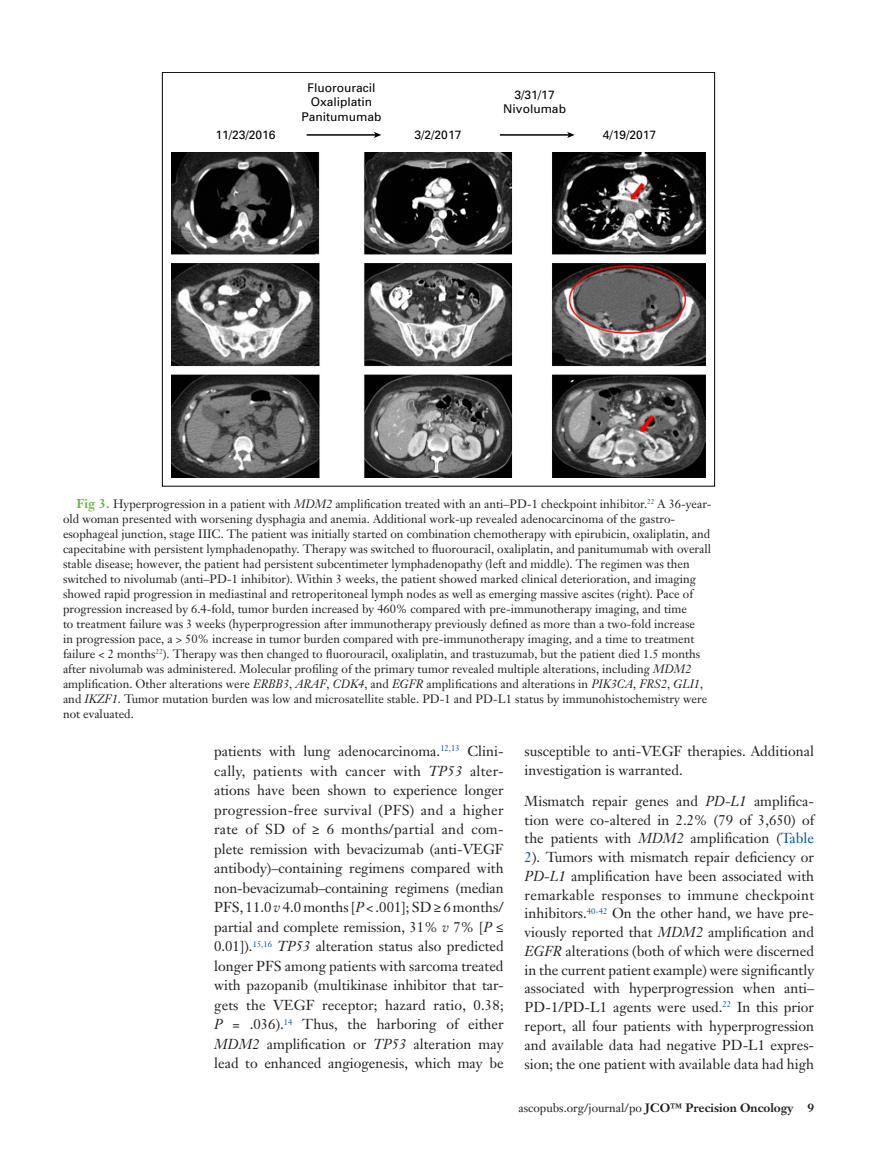
<style>
.page{position:relative;width:877px;height:1175px;background:#fff}
.page>*{position:absolute;margin:0;border:0;box-sizing:border-box;transform-origin:0 0}
.t1{font:14.25px/19.5px "Janson Text LT Pro";color:#231f20;text-align:justify}
.t2{font:12px/15px "Janson Text LT Pro";color:#231f20}
.t3{font:12px/14.4px "Univers";color:#000;text-align:center}
.s1{font-weight:700;font-size:12.75px;color:#6ab342}
.s2{font-style:italic}
.s3{color:#0054a6}
.s4{font-weight:700}
</style>
<div class="page">
<hr style="left:307px;top:134px;width:69px;height:2px;background:#000">
<svg style="left:374px;top:132px;width:7px;height:6px"></svg>
<hr style="left:500px;top:134px;width:69px;height:2px;background:#000">
<svg style="left:567px;top:132px;width:8px;height:6px"></svg>
<img style="left:171px;top:153px;width:535px;height:324px">
<p class="t3" style="left:301px;top:80px;width:81px">Fluorouracil<br>Oxaliplatin<br>Panitumumab</p>
<p class="t3" style="left:503px;top:88px;width:64px">3/31/17<br>Nivolumab</p>
<p class="t3" style="left:215px;top:128px;width:62px">11/23/2016</p>
<p class="t3" style="left:415px;top:128px;width:48px">3/2/2017</p>
<p class="t3" style="left:603px;top:128px;width:55px">4/19/2017</p>
<p class="t2" style="left:63px;top:496px;width:650px;text-indent:14px"><span class="s1">Fig 3.</span> Hyperprogression in a patient with <span class="s2">MDM2</span> amplification treated with an anti–PD-1 checkpoint inhibitor.<sup>22</sup> A 36-year&shy;old woman presented with worsening dysphagia and anemia. Additional work-up revealed adenocarcinoma of the gastro&shy;esophageal junction, stage IIIC. The patient was initially started on combination chemotherapy with epirubicin, oxaliplatin, and capecitabine with persistent lymphadenopathy. Therapy was switched to fluorouracil, oxaliplatin, and panitumumab with overall stable disease; however, the patient had persistent subcentimeter lymphadenopathy (left and middle). The regimen was then switched to nivolumab (anti–PD-1 inhibitor). Within 3 weeks, the patient showed marked clinical deterioration, and imaging showed rapid progression in mediastinal and retroperitoneal lymph nodes as well as emerging massive ascites (right). Pace of progression increased by 6.4-fold, tumor burden increased by 460% compared with pre-immunotherapy imaging, and time<br>to treatment failure was 3 weeks (hyperprogression after immunotherapy previously defined as more than a two-fold increase<br>in progression pace, a &gt; 50% increase in tumor burden compared with pre-immunotherapy imaging, and a time to treatment failure &lt; 2 months<sup>22</sup>). Therapy was then changed to fluorouracil, oxaliplatin, and trastuzumab, but the patient died 1.5 months after nivolumab was administered. Molecular profiling of the primary tumor revealed multiple alterations, including <span class="s2">MDM2 </span>amplification. Other alterations were <span class="s2">ERBB3</span>, <span class="s2">ARAF</span>, <span class="s2">CDK4</span>, and <span class="s2">EGFR</span> amplifications and alterations in <span class="s2">PIK3CA</span>, <span class="s2">FRS2</span>, <span class="s2">GLI1</span>, and <span class="s2">IKZF1</span>. Tumor mutation burden was low and microsatellite stable. PD-1 and PD-L1 status by immunohistochemistry were not evaluated.</p>
<p class="t1" style="left:214px;top:741px;width:291px">patients with lung adenocarcinoma.<sup>12,13</sup> Clini&shy;cally, patients with cancer with <span class="s2">TP53</span> alter&shy;ations have been shown to experience longer progression-free survival (PFS) and a higher rate of SD of ≥ 6 months/partial and com&shy;plete remission with bevacizumab (anti-VEGF antibody)–containing regimens compared with non-bevacizumab–containing regimens (median PFS, 11.0 <span class="s2">v</span> 4.0 months [<span class="s2">P</span> &lt; .001]; SD ≥ 6 months/ partial and complete remission, 31% <span class="s2">v</span> 7% [<span class="s2">P</span> ≤ 0.01]).<sup>15,16</sup> <span class="s2">TP53</span> alteration status also predicted longer PFS among patients with sarcoma treated with pazopanib (multikinase inhibitor that tar&shy;gets the VEGF receptor; hazard ratio, 0.38; <span class="s2">P</span> = .036).<sup>14</sup> Thus, the harboring of either <span class="s2">MDM2</span> amplification or <span class="s2">TP53</span> alteration may lead to enhanced angiogenesis, which may be</p>
<p class="t1" style="left:525px;top:741px;width:291px;line-height:18.8px">susceptible to anti-VEGF therapies. Additional investigation is warranted.</p>
<p class="t1" style="left:525px;top:791px;width:291px;line-height:18.8px">Mismatch repair genes and <span class="s2">PD-L1</span> amplifica&shy;tion were co-altered in 2.2% (79 of 3,650) of the patients with <span class="s2">MDM2</span> amplification (<span class="s3">Table 2</span>). Tumors with mismatch repair deficiency or <span class="s2">PD-L1</span> amplification have been associated with remarkable responses to immune checkpoint inhibitors.<sup>40-42</sup> On the other hand, we have pre&shy;viously reported that <span class="s2">MDM2</span> amplification and <span class="s2">EGFR</span> alterations (both of which were discerned in the current patient example) were significantly associated with hyperprogression when anti– PD-1/PD-L1 agents were used.<sup>22</sup> In this prior report, all four patients with hyperprogression and available data had negative PD-L1 expres&shy;sion; the one patient with available data had high</p>
<p class="t2" style="left:518px;top:1100px;width:297px">ascopubs.org/journal/po <span class="s4">JCO™ Precision Oncology 9</span></p>
</div>
